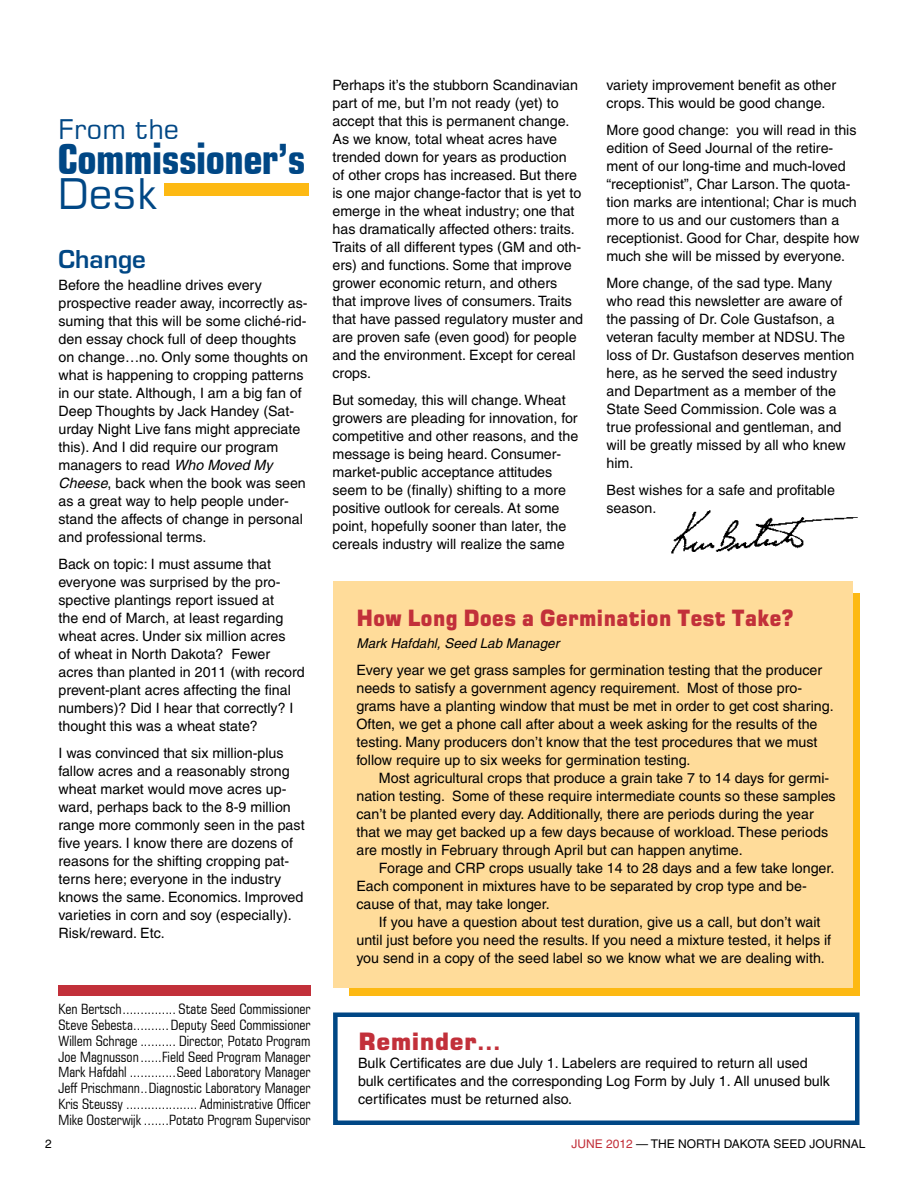
<style>
.page{position:relative;width:918px;height:1188px;background:#fff}
.page>*{position:absolute;margin:0;border:0;box-sizing:border-box;transform-origin:0 0}
.Subhead_1{font:700 condensed 42px/34.5px "Square 721 BT";letter-spacing:-.01em;color:#004785}
.Subhead_1-2{font:27px "Square 721 BT";color:#004785}
.Subhead_1-3{font:24px "Square 721 Blk";color:#c2303a}
.Subhead_1-4{font:24px "Square 721 Dm";color:#004785}
.Subhead_1-5{font:22.5px "Square 721 Blk";color:#c2303a;scale:.9 1}
.Body_text{font:14.25px/18px "Helvetica";color:#000}
.Body_text-2{font:condensed 14.25px/15.8px "Square 721 BT";color:#000}
.Author{font:italic 13.5px "Helvetica";color:#000}
.Body_text-3{font:12px "Helvetica";color:#000}
.s1{font-weight:400;font-stretch:normal}
.s2{font-style:italic}
.s3{color:#c2303a}
</style>
<div class="page">
<div style="left:349px;top:593px;width:511px;height:403px;background:#fdb913"></div>
<div style="left:333px;top:1012px;width:527px;height:113px;border:4px solid #004785"></div>
<img style="left:672px;top:510px;width:186px;height:43px">
<div style="left:164px;top:183px;width:145px;height:13px;background:#fdb913"></div>
<div style="left:58px;top:986px;width:253px;height:10px;background:#c2303a"></div>
<div style="left:333px;top:581px;width:519px;height:407px;background:#ffdc9a"></div>
<p class="Subhead_1-2" style="left:58px;top:112px;width:123px">From the</p>
<p class="Subhead_1" style="left:57px;top:142px;width:250px">Commissioner’s<br><span class="s1">Desk</span></p>
<p class="Subhead_1-4" style="left:58px;top:244px;width:89px">Change</p>
<p class="Body_text" style="left:58px;top:276px;width:251px">Before the headline drives every prospective reader away, incorrectly as&shy;suming that this will be some cliché-rid&shy;den essay chock full of deep thoughts on change…no. Only some thoughts on what is happening to cropping patterns in our state. Although, I am a big fan of Deep Thoughts by Jack Handey (Sat&shy;urday Night Live fans might appreciate this). And I did require our program managers to read <span class="s2">Who Moved My Cheese</span>, back when the book was seen as a great way to help people under&shy;stand the affects of change in personal and professional terms.</p>
<p class="Body_text" style="left:58px;top:555px;width:248px">Back on topic: I must assume that everyone was surprised by the pro&shy;spective plantings report issued at<br>the end of March, at least regarding wheat acres. Under six million acres<br>of wheat in North Dakota? Fewer acres than planted in 2011 (with record prevent-plant acres affecting the final numbers)? Did I hear that correctly? I thought this was a wheat state?</p>
<p class="Body_text" style="left:58px;top:744px;width:248px">I was convinced that six million-plus fallow acres and a reasonably strong wheat market would move acres up&shy;ward, perhaps back to the 8-9 million range more commonly seen in the past five years. I know there are dozens of reasons for the shifting cropping pat&shy;terns here; everyone in the industry knows the same. Economics. Improved varieties in corn and soy (especially).<br>Risk/reward. Etc.</p>
<p class="Body_text-2" style="left:58px;top:1001px;width:253px">Ken Bertsch............... State Seed Commissioner<br>Steve Sebesta..........Deputy Seed Commissioner</p>
<p class="Body_text-2" style="left:58px;top:1033px;width:253px">Willem Schrage .......... Director, Potato Program</p>
<p class="Body_text-2" style="left:58px;top:1049px;width:253px">Joe Magnusson......Field Seed Program Manager</p>
<p class="Body_text-2" style="left:58px;top:1064px;width:253px">Mark Hafdahl .............Seed Laboratory Manager</p>
<p class="Body_text-2" style="left:58px;top:1080px;width:253px">Jeff Prischmann..Diagnostic Laboratory Manager</p>
<p class="Body_text-2" style="left:58px;top:1096px;width:253px">Kris Steussy .................... Administrative Officer</p>
<p class="Body_text-2" style="left:58px;top:1112px;width:253px">Mike Oosterwijk .......Potato Program Supervisor</p>
<p class="Body_text" style="left:333px;top:76px;width:252px">Perhaps it’s the stubborn Scandinavian part of me, but I’m not ready (yet) to accept that this is permanent change.<br>As we know, total wheat acres have trended down for years as production<br>of other crops has increased. But there is one major change-factor that is yet to emerge in the wheat industry; one that has dramatically affected others: traits.<br>Traits of all different types (GM and oth&shy;ers) and functions. Some that improve grower economic return, and others that improve lives of consumers. Traits that have passed regulatory muster and are proven safe (even good) for people and the environment. Except for cereal crops.</p>
<p class="Body_text" style="left:333px;top:391px;width:247px">But someday, this will change. Wheat growers are pleading for innovation, for competitive and other reasons, and the message is being heard. Consumer&shy;market-public acceptance attitudes seem to be (finally) shifting to a more positive outlook for cereals. At some point, hopefully sooner than later, the cereals industry will realize the same</p>
<p class="Body_text" style="left:606px;top:76px;width:231px">variety improvement benefit as other crops. This would be good change.</p>
<p class="Body_text" style="left:606px;top:121px;width:254px">More good change: you will read in this edition of Seed Journal of the retire&shy;ment of our long-time and much-loved “receptionist”, Char Larson. The quota&shy;tion marks are intentional; Char is much more to us and our customers than a receptionist. Good for Char, despite how much she will be missed by everyone.</p>
<p class="Body_text" style="left:606px;top:274px;width:249px">More change, of the sad type. Many who read this newsletter are aware of the passing of Dr. Cole Gustafson, a veteran faculty member at NDSU. The loss of Dr. Gustafson deserves mention here, as he served the seed industry and Department as a member of the<br>State Seed Commission. Cole was a true professional and gentleman, and will be greatly missed by all who knew him.</p>
<p class="Body_text" style="left:606px;top:481px;width:230px">Best wishes for a safe and profitable season.</p>
<p class="Subhead_1-5" style="left:356px;top:604px;width:487px">How Long Does a Germination Test Take?</p>
<p class="Author" style="left:356px;top:636px;width:204px">Mark Hafdahl, Seed Lab Manager</p>
<p class="Body_text" style="left:356px;top:661px;width:479px">Every year we get grass samples for germination testing that the producer needs to satisfy a government agency requirement. Most of those pro&shy;grams have a planting window that must be met in order to get cost sharing.<br>Often, we get a phone call after about a week asking for the results of the testing. Many producers don’t know that the test procedures that we must follow require up to six weeks for germination testing.</p>
<p class="Body_text" style="left:356px;top:769px;width:481px;text-indent:22px">Most agricultural crops that produce a grain take 7 to 14 days for germi&shy;nation testing. Some of these require intermediate counts so these samples can’t be planted every day. Additionally, there are periods during the year that we may get backed up a few days because of workload. These periods are mostly in February through April but can happen anytime.</p>
<p class="Body_text" style="left:356px;top:859px;width:480px;text-indent:22px">Forage and CRP crops usually take 14 to 28 days and a few take longer.<br>Each component in mixtures have to be separated by crop type and be&shy;cause of that, may take longer.</p>
<p class="Body_text" style="left:356px;top:913px;width:476px;text-indent:22px">If you have a question about test duration, give us a call, but don’t wait until just before you need the results. If you need a mixture tested, it helps if you send in a copy of the seed label so we know what we are dealing with.</p>
<p class="Subhead_1-3" style="left:358px;top:1027px;width:144px">Reminder…</p>
<p class="Body_text" style="left:358px;top:1054px;width:473px">Bulk Certificates are due July 1. Labelers are required to return all used bulk certificates and the corresponding Log Form by July 1. All unused bulk certificates must be returned also.</p>
<p class="Body_text-3" style="left:45px;top:1137px;width:8px">2</p>
<p class="Body_text-3" style="left:571px;top:1137px;width:296px"><span class="s3">JUNE 2012</span> — THE NORTH DAKOTA SEED JOURNAL</p>
</div>
